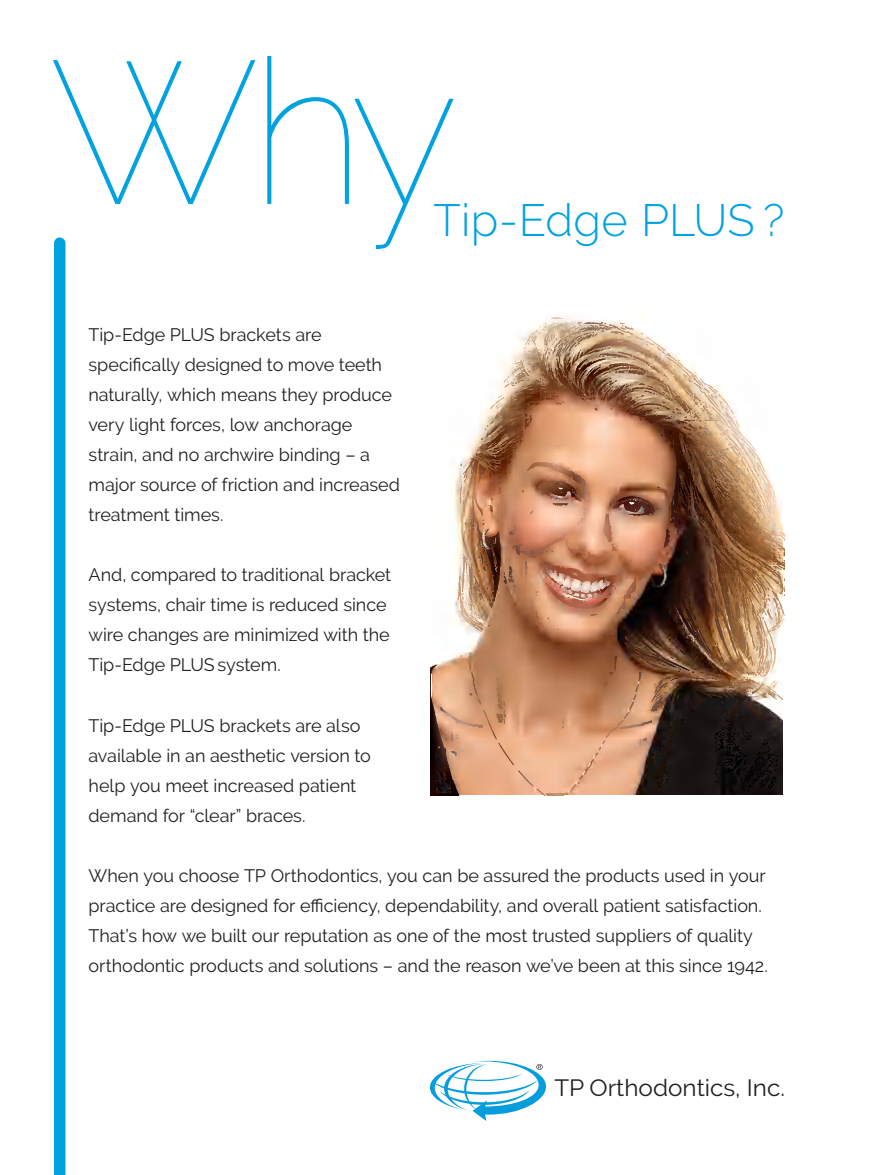
<style>
.page{position:relative;width:891px;height:1175px;background:#fff}
.page>*{position:absolute;margin:0;border:0;box-sizing:border-box;transform-origin:0 0}
.t1{font:100 202.5px "Raleway";color:#00a2df}
.t2{font:300 45px "Raleway";letter-spacing:.005em;color:#00a2df}
.t3{font:23.4px "Raleway";color:#231f20}
.t4{font:18px/30px "Raleway";letter-spacing:-.005em;color:#231f20}
</style>
<div class="page">
<div style="left:54px;top:237px;width:11px;height:937px;background:#00a2df"></div>
<svg style="left:430px;top:1060px;width:116px;height:61px"></svg>
<img style="left:430px;top:317px;width:355px;height:478px">
<p class="t1" style="left:49px;top:13px;width:411px">Why</p>
<p class="t2" style="left:433px;top:194px;width:352px">Tip-Edge PLUS ?</p>
<p class="t4" style="left:89px;top:320px;width:313px">Tip-Edge PLUS brackets are specifically designed to move teeth naturally, which means they produce very light forces, low anchorage strain, and no archwire binding – a major source of friction and increased treatment times.</p>
<p class="t4" style="left:89px;top:560px;width:304px">And, compared to traditional bracket systems, chair time is reduced since wire changes are minimized with the Tip-Edge PLUSsystem.</p>
<p class="t4" style="left:89px;top:710px;width:284px">Tip-Edge PLUS brackets are also available in an aesthetic version to help you meet increased patient demand for “clear” braces.</p>
<p class="t4" style="left:89px;top:860px;width:681px">When you choose TP Orthodontics, you can be assured the products used in your practice are designed for efficiency, dependability, and overall patient satisfaction.<br>That’s how we built our reputation as one of the most trusted suppliers of quality orthodontic products and solutions – and the reason we’ve been at this since 1942.</p>
<p class="t3" style="left:554px;top:1074px;width:232px">TP Orthodontics, Inc.</p>
</div>
